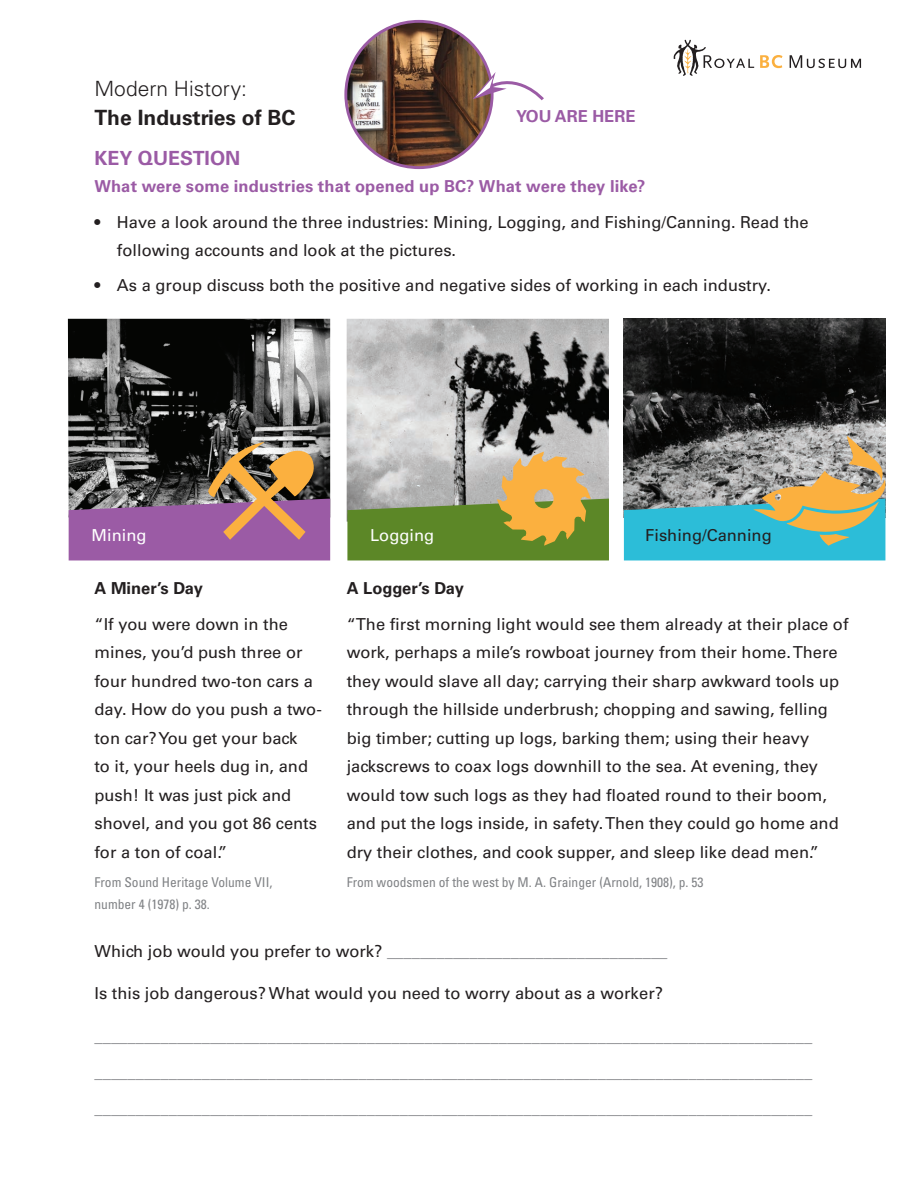
<style>
.page{position:relative;width:918px;height:1188px;background:#fff}
.page>*{position:absolute;margin:0;border:0;box-sizing:border-box;transform-origin:0 0}
.t1{font:700 21px "Univers LT Std";color:#231f20}
.t2{font:300 21px "Univers LT Std";color:#231f20}
.t3{font:700 19.5px "Univers LT Std";color:#9b5ba5}
.t4{font:16.5px/28.5px "Univers LT Std";color:#231f20}
.t5{font:16.5px/36px "Univers LT Std";color:#808285;text-align:justify}
.t6{font:700 16.5px "Univers LT Std";letter-spacing:.005em;color:#9b5ba5}
.t7{font:700 16.5px "Univers LT Std";color:#231f20}
.t8{font:16.5px "Univers LT Std";color:#fff}
.t9{font:condensed 13.5px/22.5px "Univers LT Std";color:#808285}
.s1{color:#231f20}
</style>
<div class="page">
<img style="left:347px;top:319px;width:262px;height:133px">
<img style="left:68px;top:319px;width:262px;height:198px">
<svg style="left:760px;top:55px;width:23px;height:13px"></svg>
<svg style="left:790px;top:55px;width:71px;height:13px"></svg>
<svg style="left:674px;top:40px;width:80px;height:36px"></svg>
<img style="left:624px;top:319px;width:261px;height:117px">
<svg style="left:624px;top:436px;width:262px;height:124px;background:#76a099"></svg>
<svg style="left:347px;top:452px;width:262px;height:108px;background:#9ca163"></svg>
<svg style="left:69px;top:442px;width:261px;height:118px;background:#856073"></svg>
<img style="left:346px;top:21px;width:146px;height:147px;border-radius:73px">
<svg style="left:472px;top:72px;width:72px;height:30px"></svg>
<p class="t2" style="left:94px;top:76px;width:154px">Modern History:</p>
<p class="t1" style="left:94px;top:105px;width:201px">The Industries of BC</p>
<p class="t3" style="left:94px;top:147px;width:111px">Key Question</p>
<p class="t6" style="left:516px;top:107px;width:121px">You are here</p>
<p class="t6" style="left:94px;top:177px;width:552px">What were some industries that opened up BC? What were they like?</p>
<p class="t4" style="left:117px;top:208px;width:693px;text-indent:-23px">• Have a look around the three industries: Mining, Logging, and Fishing/Canning. Read the following accounts and look at the pictures.</p>
<p class="t4" style="left:94px;top:271px;width:678px">• As a group discuss both the positive and negative sides of working in each industry.</p>
<p class="t8" style="left:92px;top:526px;width:56px">Mining</p>
<p class="t8" style="left:370px;top:526px;width:66px">Logging</p>
<p class="t4" style="left:645px;top:521px;width:128px">Fishing/Canning</p>
<p class="t7" style="left:347px;top:579px;width:119px">A Logger’s Day</p>
<p class="t4" style="left:347px;top:610px;width:503px">“The first morning light would see them already at their place of work, perhaps a mile’s rowboat journey from their home.There they would slave all day; carrying their sharp awkward tools up through the hillside underbrush; chopping and sawing, felling big timber; cutting up logs, barking them; using their heavy jackscrews to coax logs downhill to the sea. At evening, they would tow such logs as they had floated round to their boom, and put the logs inside, in safety.Then they could go home and dry their clothes, and cook supper, and sleep like dead men.”</p>
<p class="t9" style="left:347px;top:871px;width:358px">From woodsmen of the west by M. A. Grainger (Arnold, 1908), p. 53</p>
<p class="t7" style="left:94px;top:579px;width:110px">A Miner’s Day</p>
<p class="t4" style="left:94px;top:610px;width:229px">“If you were down in the mines, you’d push three or four hundred two-ton cars a day. How do you push a two&shy;ton car? You get your back<br>to it, your heels dug in, and push! It was just pick and shovel, and you got 86 cents for a ton of coal.”</p>
<p class="t9" style="left:94px;top:871px;width:179px">From Sound Heritage Volume VII, number 4 (1978) p. 38.</p>
<p class="t5" style="left:94px;top:933px;width:575px"><span class="s1">Which job would you prefer to work?</span> __________________________________</p>
<p class="t4" style="left:95px;top:979px;width:570px">Is this job dangerous? What would you need to worry about as a worker?</p>
<p class="t5" style="left:94px;top:1018px;width:719px">_______________________________________________________________________________________ _______________________________________________________________________________________ _______________________________________________________________________________________</p>
</div>
